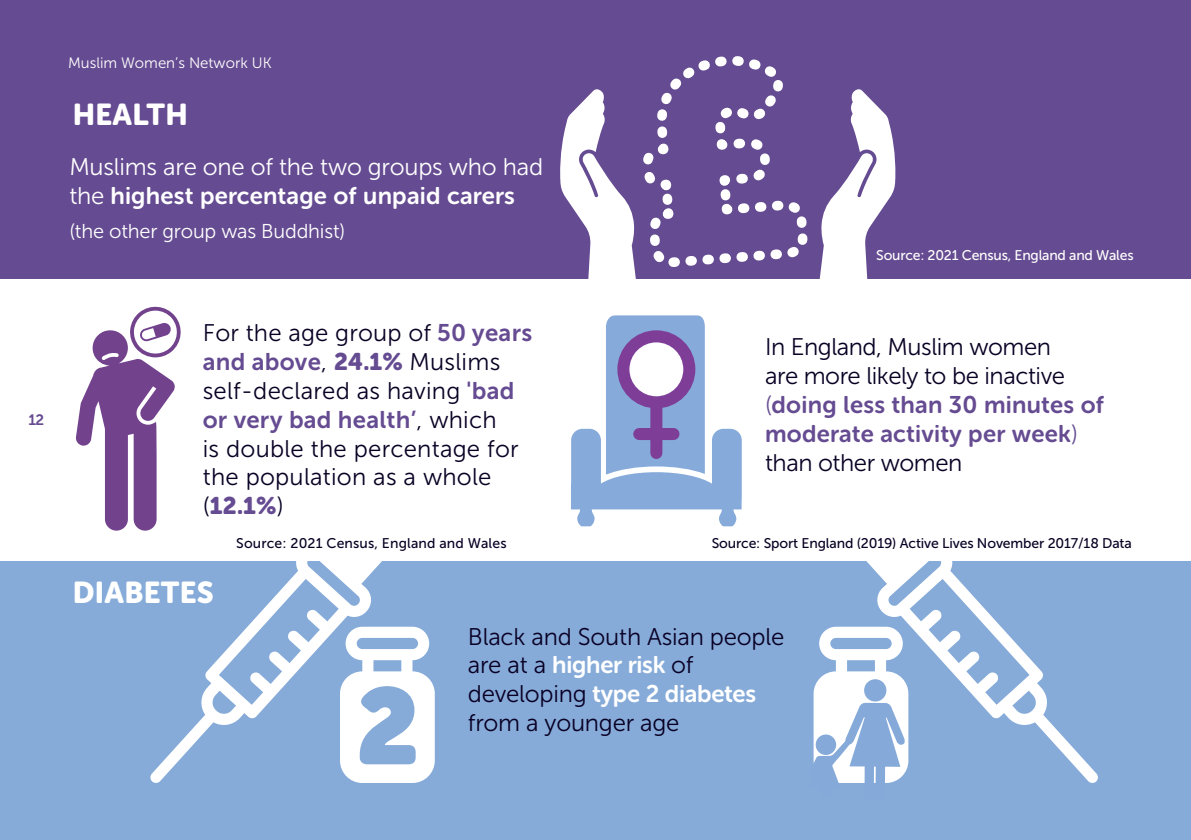
<style>
.page{position:relative;width:1191px;height:840px;background:#fff}
.page>*{position:absolute;margin:0;border:0;box-sizing:border-box;transform-origin:0 0}
.t1{font:30px "Museo Sans Rounded 900";letter-spacing:.01em;color:#fff}
.t2{font:24px/28.8px "Museo Sans 300";letter-spacing:-.01em;color:#090024}
.t3{font:24px/28.8px "Museo Sans 300";letter-spacing:.01em;color:#090024}
.t4{font:24px/28.8px "Museo Sans 300";letter-spacing:-.01em;color:#fff}
.t5{font:20px "Museo Sans 300";letter-spacing:-.01em;color:#fff}
.t6{font:15px "Museo Sans 300";color:#fff}
.t7{font:15px "Museo Sans 700";color:#654b91}
.t8{font:14px "Museo Sans 500";letter-spacing:-.01em;color:#090024}
.t9{font:14px "Museo Sans 500";letter-spacing:-.015em;color:#fff}
.t10{font:14px "Museo Sans 500";letter-spacing:.01em;color:#090024}
.s1{font-family:"Museo Sans Rounded 700"}
.s2{font-family:"Museo Sans 700";color:#654b91}
.s3{font-family:"Museo Sans Rounded 900";color:#654b91}
.s4{color:#654b91}
.s5{font-family:"Museo Sans Rounded 700";color:#654b91}
.s6{font-family:"Museo Sans Rounded 700";color:#fff}
</style>
<div class="page">
<div style="left:0;top:0;width:1191px;height:278px;background:#654b91"></div>
<div style="left:0;top:561px;width:1191px;height:278px;background:#86abd9"></div>
<svg style="left:75px;top:306px;width:106px;height:224px"></svg>
<svg style="left:571px;top:315px;width:170px;height:211px"></svg>
<svg style="left:623px;top:336px;width:66px;height:66px"></svg>
<div style="left:617px;top:330px;width:78px;height:78px;border:12px solid #7e3e98;border-radius:50%"></div>
<div style="left:650px;top:403px;width:12px;height:50px;background:#7e3e98"></div>
<div style="left:639px;top:428px;width:34px;height:12px;background:#7e3e98"></div>
<svg style="left:150px;top:561px;width:263px;height:222px"></svg>
<svg style="left:340px;top:626px;width:95px;height:156px"></svg>
<svg style="left:866px;top:561px;width:232px;height:222px"></svg>
<svg style="left:813px;top:626px;width:95px;height:157px"></svg>
<svg style="left:559px;top:56px;width:337px;height:223px"></svg>
<p class="t7" style="left:28px;top:411px;width:17px">12</p>
<p class="t6" style="left:68px;top:55px;width:205px">Muslim Women’s Network UK</p>
<p class="t1" style="left:73px;top:97px;width:117px">HEALTH</p>
<p class="t4" style="left:69px;top:153px;width:475px">Muslims are one of the two groups who had the <span class="s1">highest percentage of unpaid carers</span></p>
<p class="t5" style="left:69px;top:220px;width:277px">(the other group was Buddhist)</p>
<p class="t3" style="left:203px;top:318px;width:331px">For the age group of <span class="s2">50 years and above</span>, <span class="s3">24.1%</span> Muslims self-declared as having <span class="s2">'bad or very bad health’</span>, which<br>is double the percentage for the population as a whole (<span class="s3">12.1%</span>)</p>
<p class="t1" style="left:73px;top:575px;width:143px">DIABETES</p>
<p class="t10" style="left:236px;top:535px;width:272px">Source: 2021 Census, England and Wales</p>
<p class="t9" style="left:876px;top:247px;width:259px">Source: 2021 Census, England and Wales</p>
<p class="t2" style="left:765px;top:333px;width:340px">In England, Muslim women<br>are more likely to be inactive <span class="s4">(</span><span class="s5">doing less than 30 minutes of moderate activity per week</span><span class="s4">) </span>than other women</p>
<p class="t8" style="left:711px;top:535px;width:421px">Source: Sport England (2019) Active Lives November 2017/18 Data</p>
<p class="t2" style="left:468px;top:621px;width:318px">Black and South Asian people are at a <span class="s6">higher risk</span> of developing <span class="s6">type 2 diabetes </span>from a younger age</p>
</div>
